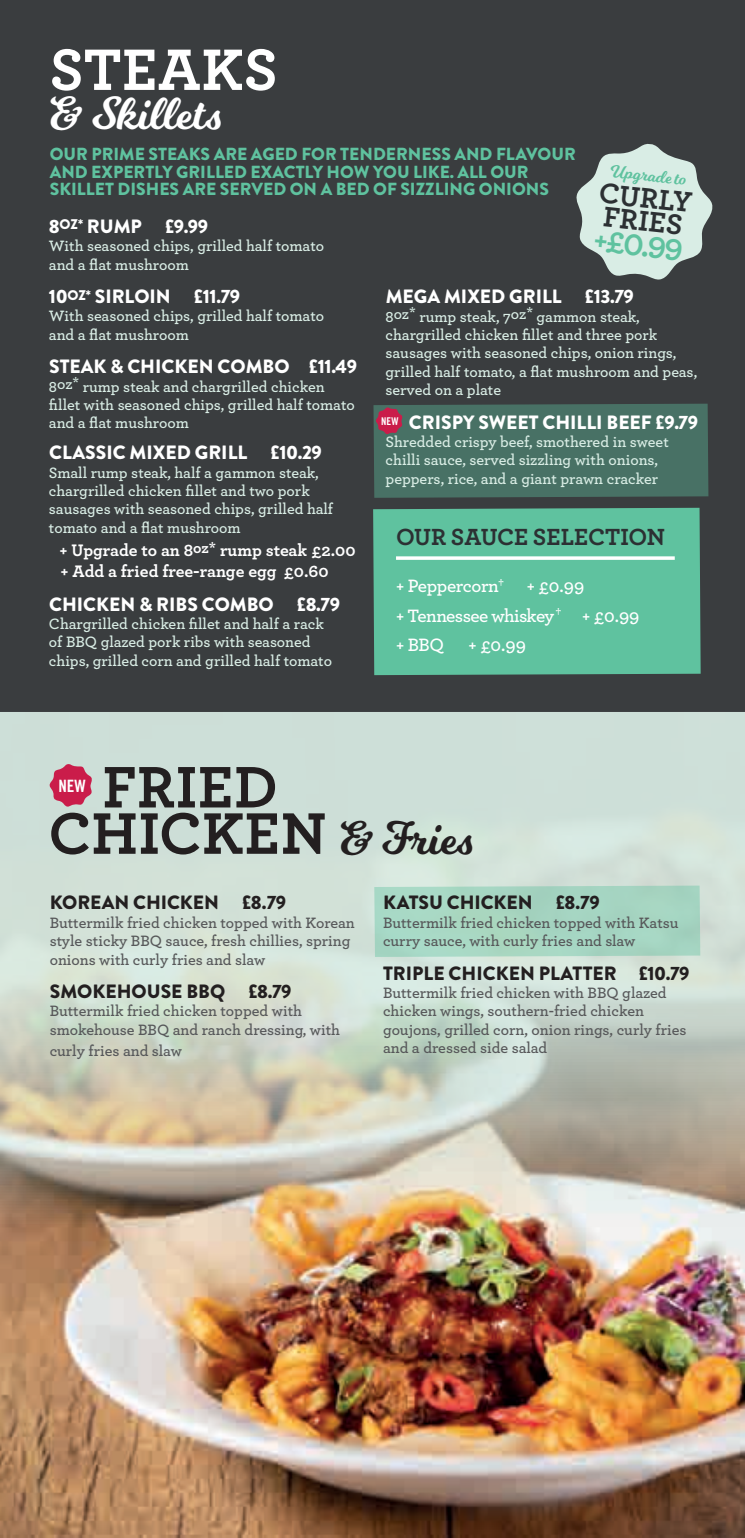
<style>
.page{position:relative;width:745px;height:1538px;background:#fff}
.page>*{position:absolute;margin:0;border:0;box-sizing:border-box;transform-origin:0 0}
.t1{font:700 61.43px/46.4px "Archer Pro";letter-spacing:.01em;color:#231f20}
.t2{font:700 61.25px "Archer Pro";letter-spacing:.01em;color:#fff}
.t3{font:45.5px "Milkshake";letter-spacing:.04em;color:#fff}
.t4{font:700 31.5px "Archer Pro";color:#5fc29f}
.t5{font:700 29.75px/22.8px "Archer Pro";color:#2c3033}
.t6{font:700 24.5px "Archer Pro";letter-spacing:-.005em;color:#2c3033}
.t7{font:900 19.25px "Brandon Grotesque";color:#fff}
.t8{font:900 19.25px "Brandon Grotesque";color:#231f20}
.t9{font:600 18.72px/29.8px "Archer Pro";letter-spacing:-.03em;color:#fff}
.t10{font:900 17.5px/17.5px "Brandon Grotesque";color:#5fc29f}
.t11{font:700 17.5px/21px "Archer Pro";color:#fff}
.t12{font:17.5px "Milkshake";color:#5fc29f}
.t13{font:16.97px "Trade Gothic LT Std Bd Cn 20";color:#fff}
.t14{font:600 15.75px/18.4px "Archer Pro";color:#d9ede5}
.t15{font:600 15.75px/18.4px "Archer Pro";color:#57585a}
.t16{font:10.67px "Trade Gothic LT Std Bd Cn 20";color:#fff}
.s1{font-family:"Milkshake";font-weight:400;font-size:46.02px}
</style>
<div class="page">
<div style="left:0;top:0;width:744px;height:712px;background:#3a3d3f"></div>
<img style="left:0;top:712px;width:744px;height:826px">
<div style="left:374px;top:885px;width:325px;height:72px;background:#a6d6c2"></div>
<div style="left:373px;top:508px;width:327px;height:167px;background:#5fc29f"></div>
<svg style="left:396px;top:556px;width:278px;height:4px"></svg>
<svg style="left:576px;top:143px;width:136px;height:137px"></svg>
<svg style="left:49px;top:763px;width:43px;height:44px;background:#ca5875"></svg>
<div style="left:373px;top:404px;width:335px;height:94px;background:#487165"></div>
<h2 class="t2" style="left:50px;top:21px;width:229px">STEAKS</h2>
<h3 class="t3" style="left:50px;top:81px;width:172px">&amp; Skillets</h3>
<p class="t10" style="left:50px;top:146px;width:527px">OUR PRIME STEAKS ARE AGED FOR TENDERNESS AND FLAVOUR<br>AND EXPERTLY GRILLED EXACTLY HOW YOU LIKE. ALL OUR<br>SKILLET DISHES ARE SERVED ON A BED OF SIZZLING ONIONS</p>
<p class="t12" style="left:611px;top:159px;width:76px;rotate:6deg">Upgrade to</p>
<h3 class="t5" style="left:600px;top:179px;width:95px;rotate:6deg">CURLY<br>FRIES</h3>
<h3 class="t4" style="left:596px;top:216px;width:91px;rotate:6deg">+£0.99</h3>
<p class="t7" style="left:49px;top:213px;width:160px">8<sup>OZ*</sup> RUMP £9.99</p>
<p class="t14" style="left:49px;top:236px;width:276px">With seasoned chips, grilled half tomato and a flat mushroom</p>
<p class="t7" style="left:49px;top:283px;width:193px">10<sup>OZ*</sup> SIRLOIN £11.79</p>
<p class="t14" style="left:49px;top:306px;width:276px">With seasoned chips, grilled half tomato and a flat mushroom</p>
<p class="t7" style="left:49px;top:353px;width:309px">STEAK &amp; CHICKEN COMBO £11.49</p>
<p class="t14" style="left:49px;top:376px;width:307px">8oz* rump steak and chargrilled chicken fillet with seasoned chips, grilled half tomato and a flat mushroom</p>
<p class="t7" style="left:49px;top:439px;width:274px">CLASSIC MIXED GRILL £10.29</p>
<p class="t14" style="left:49px;top:462px;width:285px">Small rump steak, half a gammon steak, chargrilled chicken fillet and two pork sausages with seasoned chips, grilled half tomato and a flat mushroom</p>
<p class="t11" style="left:59px;top:539px;width:297px">+ Upgrade to an 8<sup>oz*</sup> rump steak £2.00 + Add a fried free-range egg £0.60</p>
<p class="t7" style="left:49px;top:590px;width:292px">CHICKEN &amp; RIBS COMBO £8.79</p>
<p class="t14" style="left:49px;top:614px;width:284px">Chargrilled chicken fillet and half a rack of BBQ glazed pork ribs with seasoned chips, grilled corn and grilled half tomato</p>
<p class="t7" style="left:385px;top:283px;width:249px">MEGA MIXED GRILL £13.79</p>
<p class="t14" style="left:385px;top:306px;width:313px">8oz* rump steak, 7oz* gammon steak, chargrilled chicken fillet and three pork sausages with seasoned chips, onion rings, grilled half tomato, a flat mushroom and peas, served on a plate</p>
<p class="t7" style="left:408px;top:408px;width:290px">CRISPY SWEET CHILLI BEEF £9.79</p>
<p class="t14" style="left:385px;top:432px;width:284px">Shredded crispy beef, smothered in sweet chilli sauce, served sizzling with onions, peppers, rice, and a giant prawn cracker</p>
<p class="t16" style="left:381px;top:415px;width:19px">NEW</p>
<h3 class="t6" style="left:396px;top:518px;width:270px">OUR SAUCE SELECTION</h3>
<p class="t9" style="left:396px;top:570px;width:245px">+ Peppercorn<sup>†</sup> + £0.99<br>+ Tennessee whiskey <sup>†</sup> + £0.99 + BBQ</p>
<p class="t9" style="left:468px;top:629px;width:59px">+ £0.99</p>
<h1 class="t1" style="left:48px;top:760px;width:425px;text-indent:54px">FRIED<br>CHICKEN <span class="s1">&amp; Fries</span></h1>
<p class="t13" style="left:58px;top:776px;width:29px">NEW</p>
<p class="t8" style="left:50px;top:889px;width:238px">KOREAN CHICKEN £8.79</p>
<p class="t15" style="left:50px;top:912px;width:306px">Buttermilk fried chicken topped with Korean style sticky BBQ sauce, fresh chillies, spring onions with curly fries and slaw</p>
<p class="t8" style="left:50px;top:978px;width:243px">SMOKEHOUSE BBQ £8.79</p>
<p class="t15" style="left:50px;top:1001px;width:292px">Buttermilk fried chicken topped with smokehouse BBQ and ranch dressing, with</p>
<p class="t15" style="left:50px;top:1040px;width:134px">curly fries and slaw</p>
<p class="t8" style="left:383px;top:889px;width:218px">KATSU CHICKEN £8.79</p>
<p class="t15" style="left:383px;top:912px;width:297px">Buttermilk fried chicken topped with Katsu curry sauce, with curly fries and slaw</p>
<p class="t8" style="left:383px;top:959px;width:308px">TRIPLE CHICKEN PLATTER £10.79</p>
<p class="t15" style="left:383px;top:983px;width:305px">Buttermilk fried chicken with BBQ glazed chicken wings, southern-fried chicken goujons, grilled corn, onion rings, curly fries and a dressed side salad</p>
</div>
